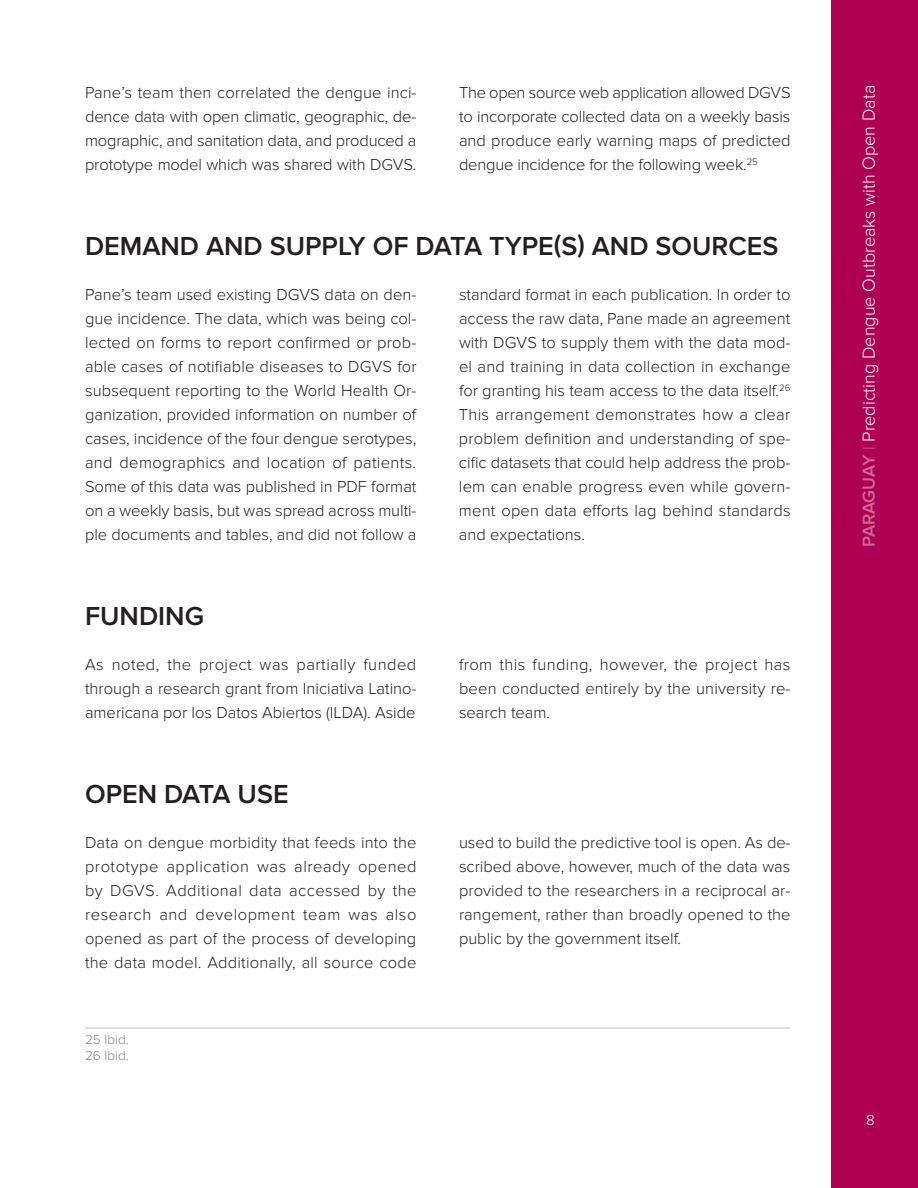
<style>
.page{position:relative;width:918px;height:1188px;background:#fff}
.page>*{position:absolute;margin:0;border:0;box-sizing:border-box;transform-origin:0 0}
.t1{font:600 27px "Proxima Nova";color:#231f20}
.t2{font:300 18px "Proxima Nova";color:#fff}
.t3{font:300 16.5px/24px "Proxima Nova";color:#231f20;text-align:justify}
.t4{font:300 15px "Proxima Nova";color:#fff}
.e-footnote-text{font:300 13.5px "Proxima Nova";color:#808285}
.s1{font-weight:600;color:#ce6698}
.s2{color:#ce6698}
</style>
<div class="page">
<div style="left:832px;top:0;width:86px;height:1188px;background:#ad0054"></div>
<hr style="left:85px;top:1028px;width:705px;height:1px;background:#bcbdc0">
<p class="t3" style="left:85px;top:81px;width:333px">Pane’s team then correlated the dengue inci&shy;dence data with open climatic, geographic, de&shy;mographic, and sanitation data, and produced a prototype model which was shared with DGVS.</p>
<p class="t3" style="left:459px;top:81px;width:333px">The open source web application allowed DGVS to incorporate collected data on a weekly basis and produce early warning maps of predicted dengue incidence for the following week.<sup>25</sup></p>
<p class="t1" style="left:85px;top:230px;width:695px">DEMAND AND SUPPLY OF DATA TYPE(S) AND SOURCES</p>
<p class="t3" style="left:85px;top:283px;width:333px">Pane’s team used existing DGVS data on den&shy;gue incidence. The data, which was being col&shy;lected on forms to report confirmed or prob&shy;able cases of notifiable diseases to DGVS for subsequent reporting to the World Health Or&shy;ganization, provided information on number of cases, incidence of the four dengue serotypes, and demographics and location of patients.<br>Some of this data was published in PDF format on a weekly basis, but was spread across multi&shy;ple documents and tables, and did not follow a</p>
<p class="t3" style="left:459px;top:283px;width:333px">standard format in each publication. In order to access the raw data, Pane made an agreement with DGVS to supply them with the data mod&shy;el and training in data collection in exchange for granting his team access to the data itself.<sup>26<br></sup>This arrangement demonstrates how a clear problem definition and understanding of spe&shy;cific datasets that could help address the prob&shy;lem can enable progress even while govern&shy;ment open data efforts lag behind standards and expectations.</p>
<p class="t1" style="left:85px;top:600px;width:120px">FUNDING</p>
<p class="t3" style="left:85px;top:653px;width:333px">As noted, the project was partially funded through a research grant from Iniciativa Latino&shy;americana por los Datos Abiertos (ILDA). Aside</p>
<p class="t3" style="left:459px;top:653px;width:333px">from this funding, however, the project has been conducted entirely by the university re&shy;search team.</p>
<p class="t1" style="left:85px;top:778px;width:205px">OPEN DATA USE</p>
<p class="t3" style="left:85px;top:831px;width:333px">Data on dengue morbidity that feeds into the prototype application was already opened by DGVS. Additional data accessed by the research and development team was also opened as part of the process of developing the data model. Additionally, all source code</p>
<p class="t3" style="left:459px;top:831px;width:333px">used to build the predictive tool is open. As de&shy;scribed above, however, much of the data was provided to the researchers in a reciprocal ar&shy;rangement, rather than broadly opened to the public by the government itself.</p>
<p class="e-footnote-text" style="left:85px;top:1032px;width:45px">25 Ibid.</p>
<p class="e-footnote-text" style="left:85px;top:1048px;width:45px">26 Ibid.</p>
<p class="t2" style="left:859px;top:547px;width:464px;rotate:-90deg"><span class="s1">PARAGUAY</span> <span class="s2">|</span> Predicting Dengue Outbreaks with Open Data</p>
<p class="t4" style="left:866px;top:1111px;width:10px">8</p>
</div>
